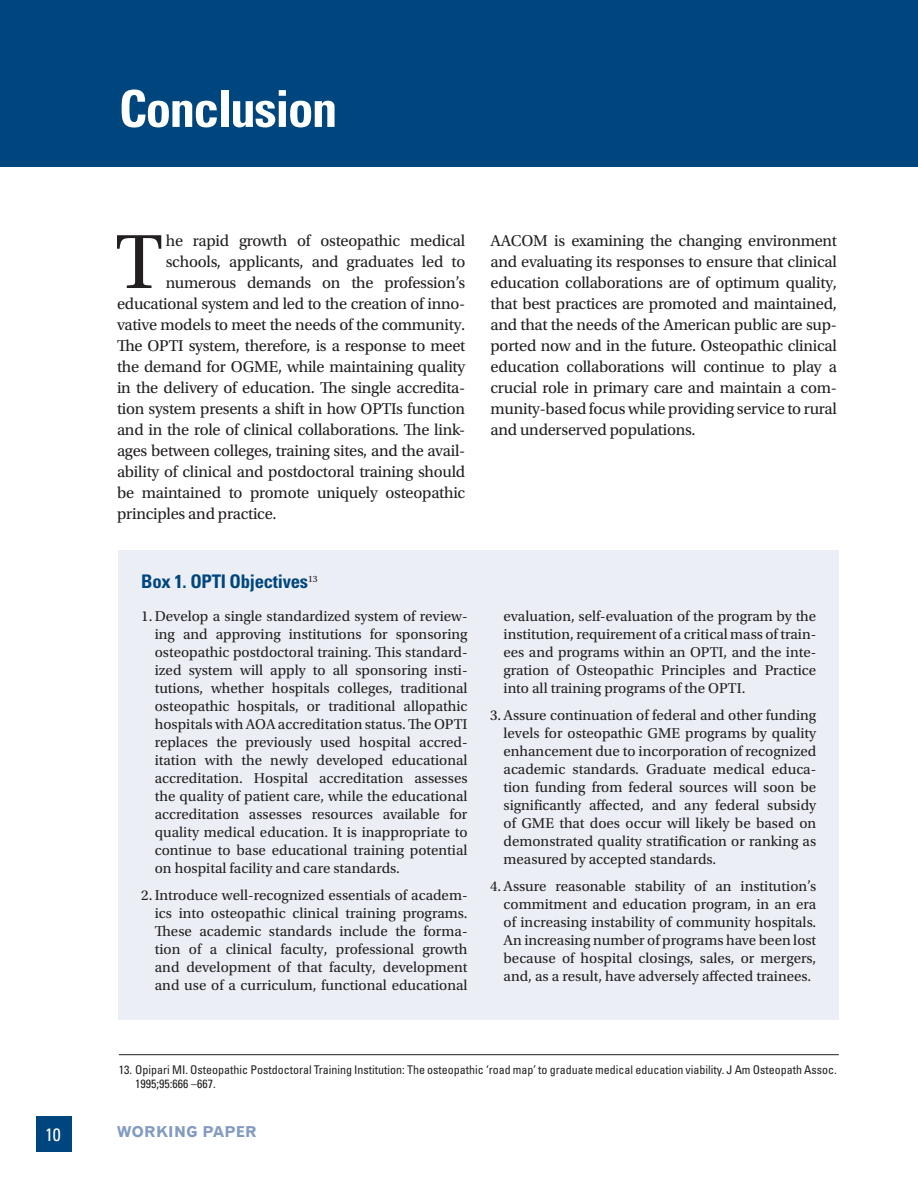
<style>
.page{position:relative;width:918px;height:1188px;background:#fff}
.page>*{position:absolute;margin:0;border:0;box-sizing:border-box;transform-origin:0 0}
.t1{font:80.85px "Utopia Std";color:#231f20}
.t2{font:700 condensed 51px "Univers LT Std";letter-spacing:-.03em;color:#fff}
.t3{font:700 condensed 18.75px "Univers";letter-spacing:-.015em;color:#00467e}
.t4{font:condensed 18px "Univers";color:#fff}
.t5{font:16.5px/21px "Utopia Std";letter-spacing:-.015em;color:#231f20;text-align:justify}
.t6{font:15px/18px "Utopia Std";color:#231f20;text-align:justify}
.t7{font:15px "Gothic 720 BT Bold B";letter-spacing:.03em;color:#829bc1}
.t8{font:condensed 12px/14.2px "Univers";color:#231f20}
</style>
<div class="page">
<div style="left:36px;top:1116px;width:36px;height:36px;background:#00467e"></div>
<div style="left:0;top:0;width:918px;height:166px;background:#00467e"></div>
<div style="left:119px;top:550px;width:720px;height:470px;background:#ebeff5"></div>
<hr style="left:119px;top:1054px;width:720px;height:1px;background:#231f20">
<p class="t4" style="left:45px;top:1124px;width:17px">10</p>
<h2 class="t2" style="left:119px;top:78px;width:220px">Conclusion</h2>
<h1 class="t1" style="left:115px;top:218px;width:49px">T</h1>
<p class="t5" style="left:166px;top:230px;width:301px">he rapid growth of osteopathic medical</p>
<p class="t5" style="left:166px;top:251px;width:301px">schools, applicants, and graduates led to</p>
<p class="t5" style="left:166px;top:272px;width:301px">numerous demands on the profession’s</p>
<p class="t5" style="left:117px;top:293px;width:350px">educational system and led to the creation of inno-</p>
<p class="t5" style="left:117px;top:314px;width:350px">vative models to meet the needs of the community.</p>
<p class="t5" style="left:117px;top:335px;width:350px">The OPTI system, therefore, is a response to meet</p>
<p class="t5" style="left:117px;top:356px;width:350px">the demand for OGME, while maintaining quality</p>
<p class="t5" style="left:117px;top:377px;width:350px">in the delivery of education. The single accredita-</p>
<p class="t5" style="left:117px;top:398px;width:350px">tion system presents a shift in how OPTIs function</p>
<p class="t5" style="left:117px;top:420px;width:350px">and in the role of clinical collaborations. The link-</p>
<p class="t5" style="left:117px;top:441px;width:350px">ages between colleges, training sites, and the avail-</p>
<p class="t5" style="left:117px;top:462px;width:350px">ability of clinical and postdoctoral training should</p>
<p class="t5" style="left:117px;top:483px;width:350px">be maintained to promote uniquely osteopathic</p>
<p class="t5" style="left:117px;top:504px;width:161px">principles and practice.</p>
<p class="t3" style="left:141px;top:569px;width:178px">Box 1. OPTI Objectives<sup>13</sup></p>
<p class="t6" style="left:155px;top:607px;width:314px;text-indent:-14px">1. Develop a single standardized system of review&shy;ing and approving institutions for sponsoring osteopathic postdoctoral training. This standard&shy;ized system will apply to all sponsoring insti&shy;tutions, whether hospitals colleges, traditional osteopathic hospitals, or traditional allopathic hospitals with AOA accreditation status. The OPTI replaces the previously used hospital accred&shy;itation with the newly developed educational accreditation. Hospital accreditation assesses the quality of patient care, while the educational accreditation assesses resources available for quality medical education. It is inappropriate to continue to base educational training potential on hospital facility and care standards.</p>
<p class="t6" style="left:155px;top:886px;width:314px;text-indent:-14px">2.Introduce well-recognized essentials of academ&shy;ics into osteopathic clinical training programs.<br>These academic standards include the forma&shy;tion of a clinical faculty, professional growth and development of that faculty, development and use of a curriculum, functional educational</p>
<p class="t5" style="left:490px;top:231px;width:348px">AACOM is examining the changing environment and evaluating its responses to ensure that clinical education collaborations are of optimum quality, that best practices are promoted and maintained, and that the needs of the American public are sup&shy;ported now and in the future. Osteopathic clinical education collaborations will continue to play a crucial role in primary care and maintain a com&shy;munity-based focus while providing service to rural and underserved populations.</p>
<p class="t6" style="left:504px;top:607px;width:314px">evaluation, self-evaluation of the program by the institution, requirement of a critical mass of train&shy;ees and programs within an OPTI, and the inte&shy;gration of Osteopathic Principles and Practice into all training programs of the OPTI.</p>
<p class="t6" style="left:504px;top:706px;width:314px;text-indent:-14px">3.Assure continuation of federal and other funding levels for osteopathic GME programs by quality enhancement due to incorporation of recognized academic standards. Graduate medical educa&shy;tion funding from federal sources will soon be significantly affected, and any federal subsidy of GME that does occur will likely be based on demonstrated quality stratification or ranking as measured by accepted standards.</p>
<p class="t6" style="left:504px;top:877px;width:314px;text-indent:-14px">4.Assure reasonable stability of an institution’s commitment and education program, in an era of increasing instability of community hospitals.<br>An increasing number of programs have been lost because of hospital closings, sales, or mergers, and, as a result, have adversely affected trainees.</p>
<p class="t8" style="left:135px;top:1062px;width:703px;text-indent:-16px">13. Opipari MI. Osteopathic Postdoctoral Training Institution: The osteopathic ‘road map’ to graduate medical education viability. J Am Osteopath Assoc.<br>1995;95:666 –667.</p>
<p class="t7" style="left:117px;top:1123px;width:141px">WORKING PAPER</p>
</div>
